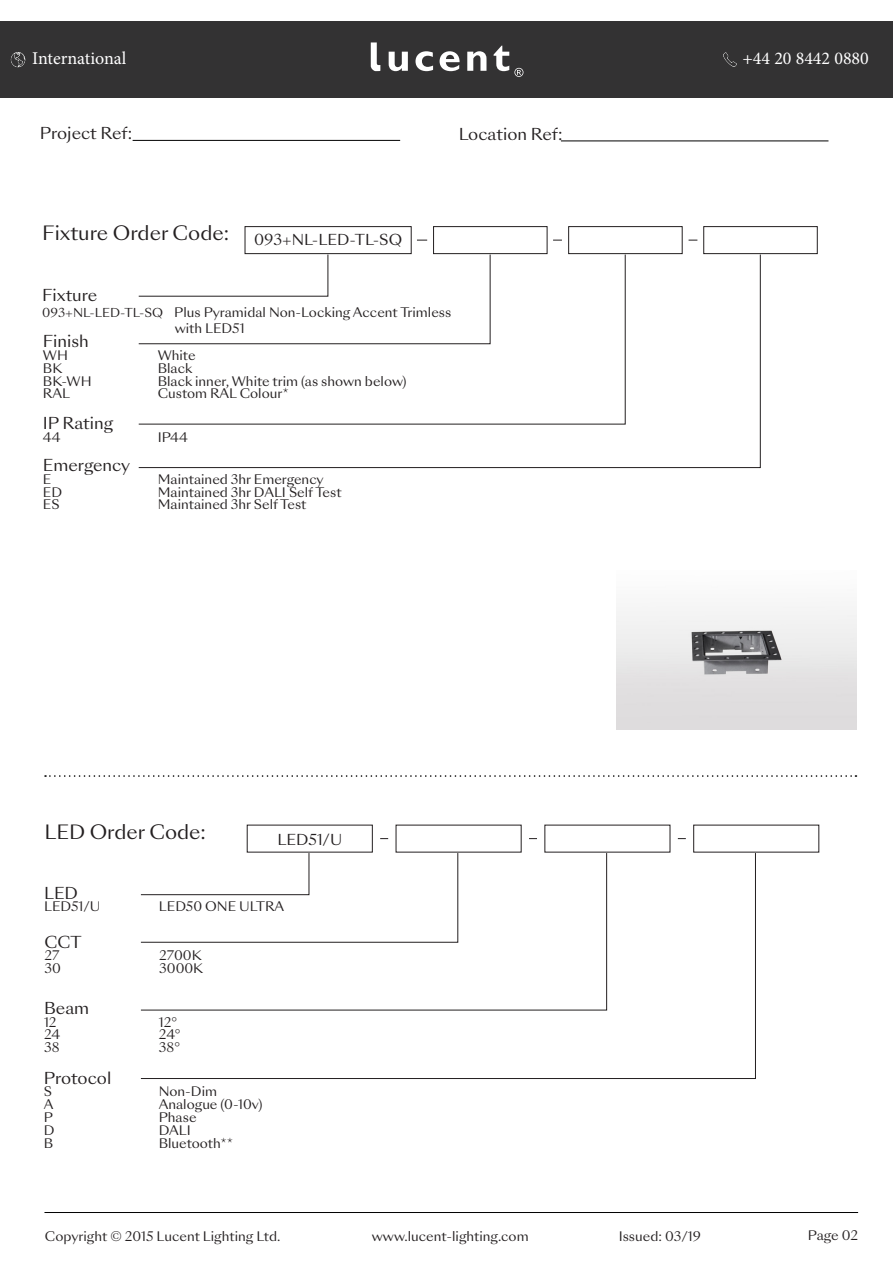
<style>
.page{position:relative;width:893px;height:1263px;background:#fff}
.page>*{position:absolute;margin:0;border:0;box-sizing:border-box;transform-origin:0 0}
.t1{font:19.2px "Sang Bleu Sunrise";color:#231f20}
.t2{font:18px "Minion Pro";color:#fff}
.t3{font:15.9px "Sang Bleu Sunrise";color:#231f20}
.t4{font:14.7px "Sang Bleu Sunrise";color:#231f20}
.t5{font:12.75px/15.9px "Sang Bleu Sunrise";color:#231f20}
.s1{font-size:12px}
</style>
<div class="page">
<hr style="left:44px;top:1212px;width:814px;height:1px;background:#000">
<div style="left:0;top:21px;width:893px;height:77px;background:#333233"></div>
<svg style="left:389px;top:52px;width:19px;height:19px"></svg>
<svg style="left:415px;top:51px;width:18px;height:20px"></svg>
<svg style="left:440px;top:51px;width:20px;height:20px"></svg>
<svg style="left:467px;top:51px;width:19px;height:20px"></svg>
<svg style="left:371px;top:42px;width:9px;height:29px"></svg>
<svg style="left:494px;top:46px;width:29px;height:31px"></svg>
<img style="left:10px;top:52px;width:16px;height:15px">
<img style="left:723px;top:52px;width:14px;height:15px">
<hr style="left:133px;top:140px;width:267px;height:1px;background:#000">
<hr style="left:561px;top:141px;width:267px;height:1px;background:#000">
<div style="left:245px;top:226px;width:166px;height:28px;border:1px solid #231f20"></div>
<div style="left:433px;top:226px;width:114px;height:28px;border:1px solid #231f20"></div>
<div style="left:568px;top:226px;width:114px;height:28px;border:1px solid #231f20"></div>
<div style="left:703px;top:226px;width:114px;height:28px;border:1px solid #231f20"></div>
<svg style="left:138px;top:254px;width:623px;height:214px"></svg>
<svg style="left:45px;top:775px;width:811px;height:2px"></svg>
<img style="left:617px;top:607px;width:239px;height:123px">
<svg style="left:140px;top:853px;width:616px;height:226px"></svg>
<p class="t2" style="left:32px;top:47px;width:96px">International</p>
<p class="t2" style="left:742px;top:47px;width:128px">+44 20 8442 0880</p>
<p class="t3" style="left:40px;top:122px;width:94px">Project Ref:</p>
<p class="t3" style="left:459px;top:123px;width:105px">Location Ref:</p>
<p class="t1" style="left:42px;top:220px;width:188px">Fixture Order Code:</p>
<p class="t4" style="left:254px;top:229px;width:150px">093+NL-LED-TL-SQ</p>
<p class="t3" style="left:42px;top:285px;width:57px">Fixture</p>
<p class="t5" style="left:175px;top:305px;width:278px;text-indent:-132px"><span class="s1">093+NL-LED-TL-SQ</span> Plus Pyramidal Non-Locking Accent Trimless with LED51</p>
<p class="t3" style="left:43px;top:330px;width:47px">Finish</p>
<p class="t5" style="left:43px;top:348px;width:27px">WH</p>
<p class="t5" style="left:158px;top:348px;width:39px">White</p>
<p class="t5" style="left:43px;top:361px;width:21px">BK</p>
<p class="t5" style="left:158px;top:361px;width:36px">Black</p>
<p class="t5" style="left:43px;top:373px;width:50px">BK-WH</p>
<p class="t5" style="left:158px;top:373px;width:250px">Black inner, White trim (as shown below)</p>
<p class="t5" style="left:43px;top:386px;width:29px">RAL</p>
<p class="t5" style="left:158px;top:386px;width:133px">Custom RAL Colour*</p>
<p class="t3" style="left:43px;top:413px;width:72px">IP Rating</p>
<p class="t5" style="left:43px;top:430px;width:19px">44</p>
<p class="t5" style="left:158px;top:430px;width:32px">IP44</p>
<p class="t3" style="left:43px;top:454px;width:89px">Emergency</p>
<p class="t5" style="left:43px;top:472px;width:10px">E</p>
<p class="t5" style="left:158px;top:472px;width:167px">Maintained 3hr Emergency</p>
<p class="t5" style="left:43px;top:485px;width:21px">ED</p>
<p class="t5" style="left:158px;top:485px;width:185px">Maintained 3hr DALI Self Test</p>
<p class="t5" style="left:43px;top:497px;width:18px">ES</p>
<p class="t5" style="left:158px;top:497px;width:150px">Maintained 3hr Self Test</p>
<p class="t1" style="left:44px;top:818px;width:163px">LED Order Code:</p>
<p class="t4" style="left:277px;top:829px;width:66px">LED51/U</p>
<p class="t3" style="left:44px;top:882px;width:35px">LED</p>
<p class="t5" style="left:44px;top:899px;width:58px">LED51/U</p>
<p class="t5" style="left:159px;top:899px;width:127px">LED50 ONE ULTRA</p>
<p class="t3" style="left:44px;top:931px;width:39px">CCT</p>
<p class="t5" style="left:44px;top:948px;width:17px">27</p>
<p class="t5" style="left:159px;top:948px;width:44px">2700K</p>
<p class="t5" style="left:44px;top:961px;width:18px">30</p>
<p class="t5" style="left:159px;top:961px;width:45px">3000K</p>
<p class="t3" style="left:44px;top:997px;width:47px">Beam</p>
<p class="t5" style="left:44px;top:1014px;width:14px">12</p>
<p class="t5" style="left:159px;top:1014px;width:20px">12°</p>
<p class="t5" style="left:44px;top:1027px;width:18px">24</p>
<p class="t5" style="left:159px;top:1027px;width:23px">24°</p>
<p class="t5" style="left:44px;top:1040px;width:17px">38</p>
<p class="t5" style="left:159px;top:1040px;width:23px">38°</p>
<p class="t3" style="left:44px;top:1067px;width:69px">Protocol</p>
<p class="t5" style="left:44px;top:1084px;width:10px">S</p>
<p class="t5" style="left:159px;top:1084px;width:60px">Non-Dim</p>
<p class="t5" style="left:44px;top:1097px;width:11px">A</p>
<p class="t5" style="left:159px;top:1097px;width:105px">Analogue (0-10v)</p>
<p class="t5" style="left:44px;top:1110px;width:11px">P</p>
<p class="t5" style="left:159px;top:1110px;width:39px">Phase</p>
<p class="t5" style="left:44px;top:1122px;width:12px">D</p>
<p class="t5" style="left:159px;top:1122px;width:34px">DALI</p>
<p class="t5" style="left:44px;top:1135px;width:11px">B</p>
<p class="t5" style="left:159px;top:1135px;width:76px">Bluetooth**</p>
<p class="t5" style="left:45px;top:1229px;width:237px">Copyright © 2015 Lucent Lighting Ltd.</p>
<p class="t5" style="left:372px;top:1229px;width:158px">www.lucent-lighting.com</p>
<p class="t5" style="left:619px;top:1229px;width:84px">Issued: 03/19</p>
<p class="t5" style="left:808px;top:1228px;width:52px">Page 02</p>
</div>
